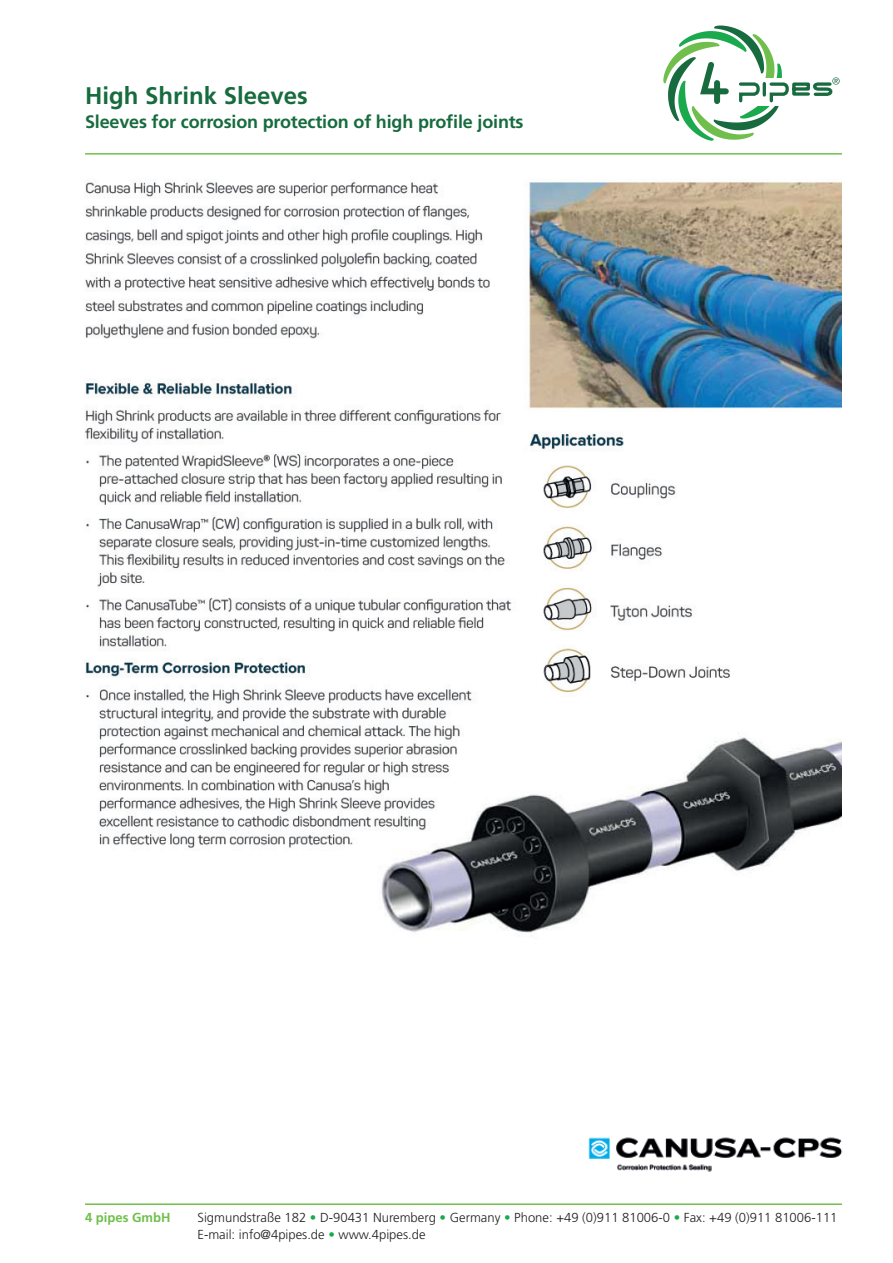
<style>
.page{position:relative;width:893px;height:1263px;background:#fff}
.page>*{position:absolute;margin:0;border:0;box-sizing:border-box;transform-origin:0 0}
.t1{font:700 24px "Frutiger";color:#176b3e}
.t2{font:700 18px "Frutiger";letter-spacing:-.01em;color:#176b3e}
.t3{font:300 13.05px/16.5px "Frutiger";color:#231f20}
.t4{font:700 13.05px "Frutiger";color:#70bf4c}
.s1{color:#1aa94d}
</style>
<div class="page">
<svg style="left:663px;top:26px;width:177px;height:115px"></svg>
<hr style="left:85px;top:153px;width:757px;height:2px;background:#70bf4c">
<hr style="left:85px;top:1203px;width:757px;height:2px;background:#70bf4c">
<img style="left:85px;top:180px;width:757px;height:753px">
<img style="left:588px;top:1137px;width:255px;height:35px">
<h1 class="t1" style="left:85px;top:81px;width:224px">High Shrink Sleeves</h1>
<h2 class="t2" style="left:85px;top:111px;width:440px">Sleeves for corrosion protection of high profile joints</h2>
<p class="t4" style="left:85px;top:1210px;width:87px">4 pipes GmbH</p>
<p class="t3" style="left:198px;top:1209px;width:641px">Sigmundstraße 182 <span class="s1">•</span> D-90431 Nuremberg <span class="s1">•</span> Germany <span class="s1">•</span> Phone: +49 (0)911 81006-0 <span class="s1">•</span> Fax: +49 (0)911 81006-111<br>E-mail: info@4pipes.de <span class="s1">•</span> www.4pipes.de</p>
</div>
